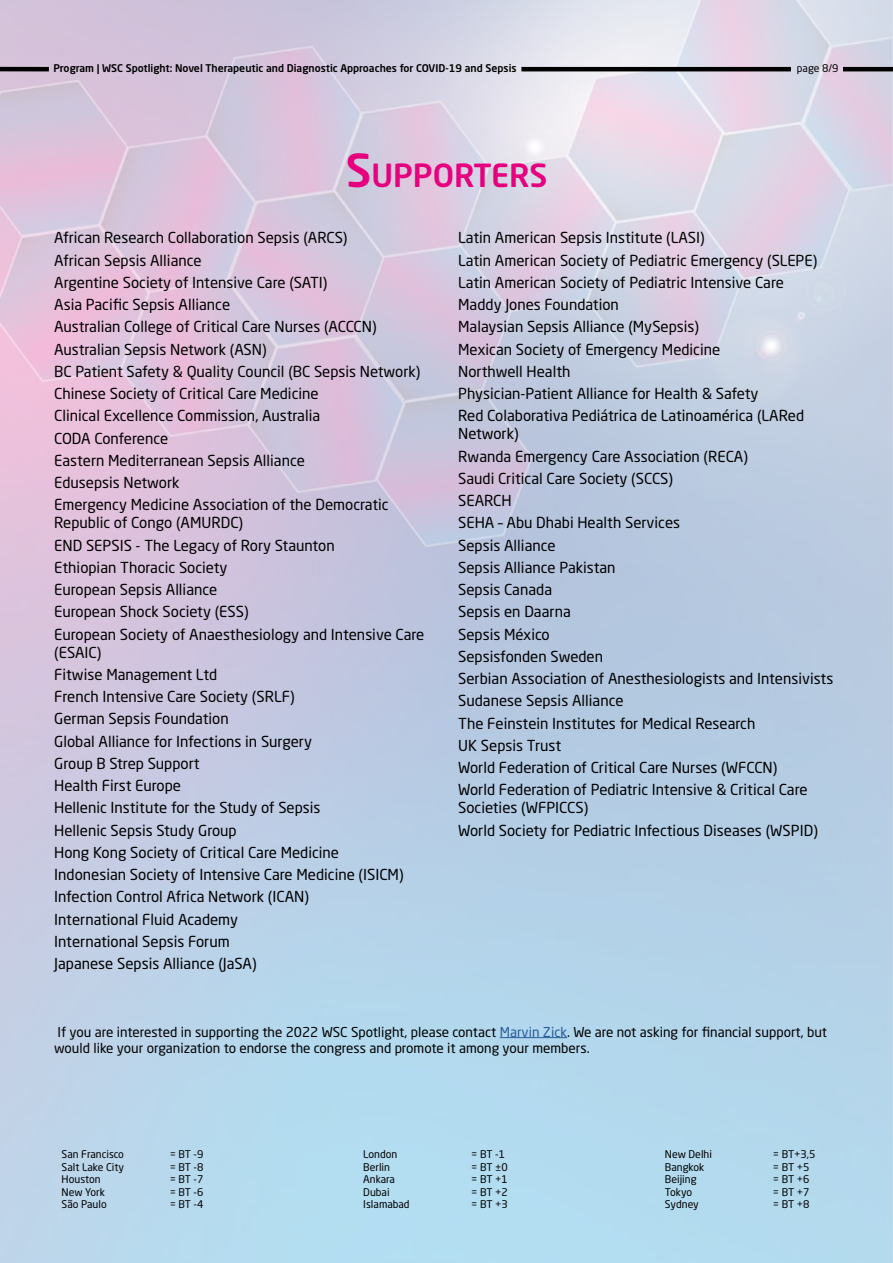
<style>
.page{position:relative;width:893px;height:1263px;background:#fff}
.page>*{position:absolute;margin:0;border:0;box-sizing:border-box;transform-origin:0 0}
.t1{font:500 31.5px "Neo Sans W1 G";color:#e6007d}
.t2{font:15px/22.2px "Neo Sans W1 G";color:#000}
.t3{font:13.5px/16.2px "Neo Sans W1 G";color:#000}
.t4{font:10.5px "Neo Sans W1 G";color:#000}
.t5{font:500 10.5px "Neo Sans W1 G";color:#000}
.s1{font-size:45px}
.s2{color:#275b9b}
</style>
<div class="page">
<img style="left:0;top:0;width:893px;height:1263px">
<hr style="left:0;top:67px;width:49px;height:4px;background:#000">
<hr style="left:521px;top:67px;width:270px;height:4px;background:#000">
<hr style="left:843px;top:67px;width:50px;height:4px;background:#000">
<hr style="left:500px;top:1037px;width:67px;height:1px;background:#275b9b">
<p class="t5" style="left:53px;top:61px;width:465px">Program | WSC Spotlight: Novel Therapeutic and Diagnostic Approaches for COVID-19 and Sepsis</p>
<p class="t4" style="left:797px;top:62px;width:43px">page 8/9</p>
<h1 class="t1" style="left:346px;top:155px;width:200px"><span class="s1">S</span>UPPORTERS</h1>
<p class="t2" style="left:54px;top:227px;width:368px">African Research Collaboration Sepsis (ARCS)<br>African Sepsis Alliance<br>Argentine Society of Intensive Care (SATI)<br>Asia Pacific Sepsis Alliance<br>Australian College of Critical Care Nurses (ACCCN)<br>Australian Sepsis Network (ASN)<br>BC Patient Safety &amp; Quality Council (BC Sepsis Network)<br>Chinese Society of Critical Care Medicine<br>Clinical Excellence Commission, Australia<br>CODA Conference<br>Eastern Mediterranean Sepsis Alliance<br>Edusepsis Network<br>Emergency Medicine Association of the Democratic</p>
<p class="t2" style="left:54px;top:511px;width:372px">Republic of Congo (AMURDC)<br>END SEPSIS - The Legacy of Rory Staunton<br>Ethiopian Thoracic Society<br>European Sepsis Alliance<br>European Shock Society (ESS)<br>European Society of Anaesthesiology and Intensive Care</p>
<p class="t2" style="left:54px;top:641px;width:351px">(ESAIC)<br>Fitwise Management Ltd<br>French Intensive Care Society (SRLF)<br>German Sepsis Foundation<br>Global Alliance for Infections in Surgery<br>Group B Strep Support<br>Health First Europe<br>Hellenic Institute for the Study of Sepsis<br>Hellenic Sepsis Study Group<br>Hong Kong Society of Critical Care Medicine<br>Indonesian Society of Intensive Care Medicine (ISICM)<br>Infection Control Africa Network (ICAN)<br>International Fluid Academy<br>International Sepsis Forum<br>Japanese Sepsis Alliance (JaSA)</p>
<p class="t2" style="left:458px;top:227px;width:361px">Latin American Sepsis Institute (LASI)<br>Latin American Society of Pediatric Emergency (SLEPE)<br>Latin American Society of Pediatric Intensive Care Maddy Jones Foundation<br>Malaysian Sepsis Alliance (MySepsis)<br>Mexican Society of Emergency Medicine<br>Northwell Health<br>Physician-Patient Alliance for Health &amp; Safety<br>Red Colaborativa Pediátrica de Latinoamérica (LARed</p>
<p class="t2" style="left:458px;top:422px;width:377px">Network)<br>Rwanda Emergency Care Association (RECA)<br>Saudi Critical Care Society (SCCS)<br>SEARCH<br>SEHA – Abu Dhabi Health Services<br>Sepsis Alliance<br>Sepsis Alliance Pakistan<br>Sepsis Canada<br>Sepsis en Daarna<br>Sepsis México<br>Sepsisfonden Sweden<br>Serbian Association of Anesthesiologists and Intensivists<br>Sudanese Sepsis Alliance<br>The Feinstein Institutes for Medical Research<br>UK Sepsis Trust<br>World Federation of Critical Care Nurses (WFCCN)<br>World Federation of Pediatric Intensive &amp; Critical Care</p>
<p class="t2" style="left:458px;top:796px;width:361px">Societies (WFPICCS)<br>World Society for Pediatric Infectious Diseases (WSPID)</p>
<p class="t3" style="left:54px;top:1023px;width:774px">If you are interested in supporting the 2022 WSC Spotlight, please contact <span class="s2">Marvin Zick</span>. We are not asking for financial support, but would like your organization to endorse the congress and promote it among your members.</p>
<p class="t4" style="left:62px;top:1148px;width:64px">San Francisco</p>
<p class="t4" style="left:170px;top:1148px;width:35px">= BT -9</p>
<p class="t4" style="left:62px;top:1160px;width:64px">Salt Lake City</p>
<p class="t4" style="left:170px;top:1160px;width:35px">= BT -8</p>
<p class="t4" style="left:62px;top:1173px;width:40px">Houston</p>
<p class="t4" style="left:170px;top:1173px;width:35px">= BT -7</p>
<p class="t4" style="left:62px;top:1185px;width:45px">New York</p>
<p class="t4" style="left:170px;top:1185px;width:35px">= BT -6</p>
<p class="t4" style="left:62px;top:1198px;width:47px">São Paulo</p>
<p class="t4" style="left:170px;top:1198px;width:35px">= BT -4</p>
<p class="t4" style="left:363px;top:1148px;width:35px">London</p>
<p class="t4" style="left:471px;top:1148px;width:35px">= BT -1</p>
<p class="t4" style="left:363px;top:1160px;width:28px">Berlin</p>
<p class="t4" style="left:471px;top:1160px;width:38px">= BT ±0</p>
<p class="t4" style="left:363px;top:1173px;width:33px">Ankara</p>
<p class="t4" style="left:471px;top:1173px;width:38px">= BT +1</p>
<p class="t4" style="left:363px;top:1185px;width:28px">Dubai</p>
<p class="t4" style="left:471px;top:1185px;width:38px">= BT +2</p>
<p class="t4" style="left:363px;top:1198px;width:48px">Islamabad</p>
<p class="t4" style="left:471px;top:1198px;width:38px">= BT +3</p>
<p class="t4" style="left:665px;top:1148px;width:49px">New Delhi</p>
<p class="t4" style="left:773px;top:1148px;width:44px">= BT+3,5</p>
<p class="t4" style="left:665px;top:1160px;width:41px">Bangkok</p>
<p class="t4" style="left:773px;top:1160px;width:38px">= BT +5</p>
<p class="t4" style="left:665px;top:1173px;width:33px">Beijing</p>
<p class="t4" style="left:773px;top:1173px;width:38px">= BT +6</p>
<p class="t4" style="left:665px;top:1185px;width:29px">Tokyo</p>
<p class="t4" style="left:773px;top:1185px;width:38px">= BT +7</p>
<p class="t4" style="left:665px;top:1198px;width:35px">Sydney</p>
<p class="t4" style="left:773px;top:1198px;width:38px">= BT +8</p>
</div>
